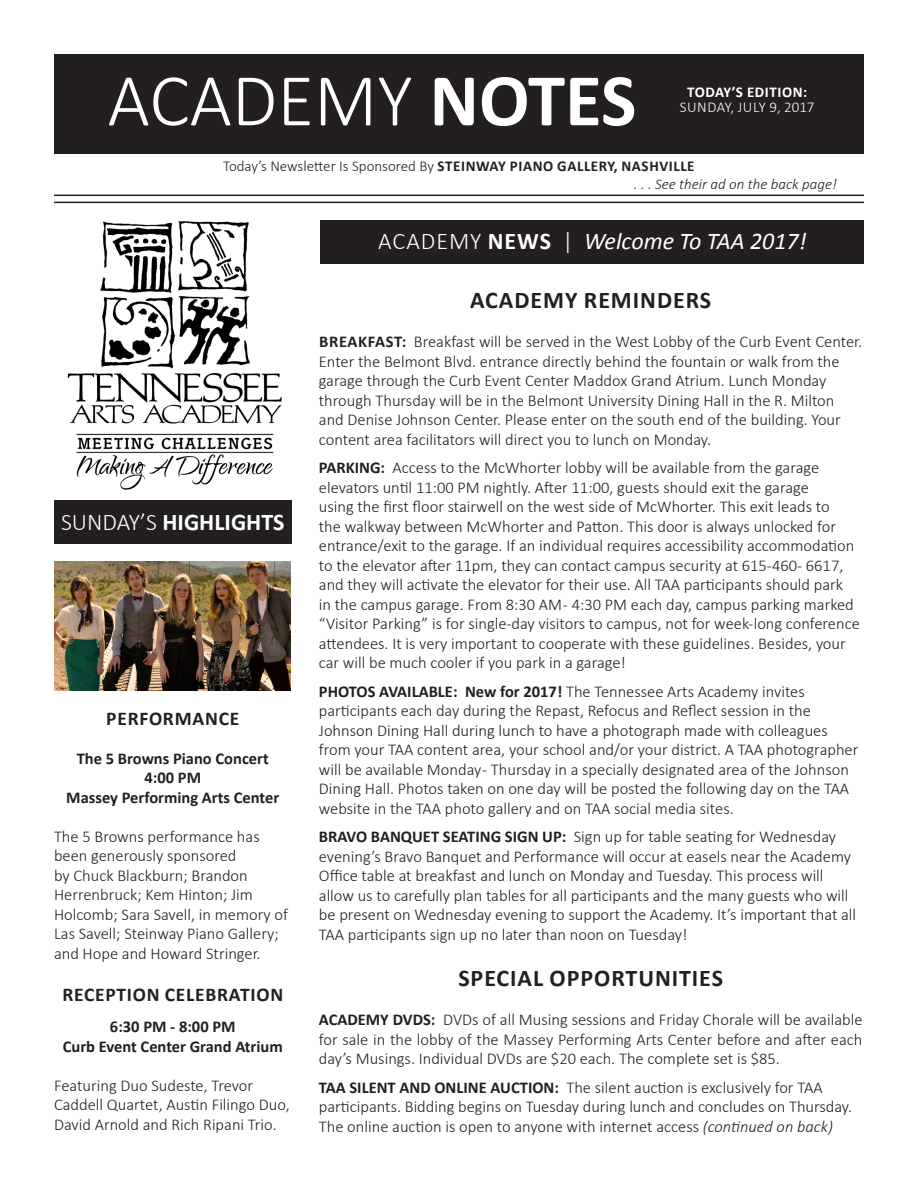
<style>
.page{position:relative;width:918px;height:1188px;background:#fff}
.page>*{position:absolute;margin:0;border:0;box-sizing:border-box;transform-origin:0 0}
.t1{font:300 75px "Calibri";color:#fff}
.t2{font:700 24px "Calibri";letter-spacing:.04em;color:#231f20}
.t3{font:italic 24px "Calibri";color:#fff}
.t4{font:700 24px "Calibri";color:#fff}
.t5{font:700 19.5px "Calibri";letter-spacing:.04em;color:#231f20}
.t6{font:300 16.5px/19.5px "Calibri";color:#231f20}
.t7{font:700 16.5px "Calibri";color:#231f20}
.t8{font:300 15px "Calibri";color:#231f20}
.t9{font:italic 300 15px "Calibri";color:#231f20}
.t10{font:300 15px "Calibri";letter-spacing:.03em;color:#fff}
.t11{font:700 15px "Calibri";letter-spacing:.04em;color:#fff}
.s1{font-weight:700}
.s2{font-weight:300}
.s3{font-weight:300;font-style:normal}
.s4{font-weight:700;font-style:normal}
.s5{font-style:italic}
</style>
<div class="page">
<hr style="left:54px;top:195px;width:810px;height:1px;background:#231f20">
<div style="left:54px;top:501px;width:238px;height:43px;background:#231f20"></div>
<img style="left:67px;top:220px;width:215px;height:270px">
<div style="left:320px;top:220px;width:544px;height:44px;background:#231f20"></div>
<hr style="left:54px;top:202px;width:810px;height:1px;background:#231f20">
<img style="left:54px;top:561px;width:237px;height:130px">
<div style="left:54px;top:54px;width:810px;height:99px;background:#231f20"></div>
<p class="t1" style="left:108px;top:54px;width:530px">ACADEMY <span class="s1">NOTES</span></p>
<p class="t11" style="left:687px;top:82px;width:122px">TODAY’S EDITION:</p>
<p class="t10" style="left:680px;top:97px;width:136px">SUNDAY, JULY 9, 2017</p>
<p class="t8" style="left:223px;top:156px;width:473px">Today’s Newsletter Is Sponsored By <span class="s1">STEINWAY PIANO GALLERY, NASHVILLE</span></p>
<p class="t9" style="left:634px;top:175px;width:205px">. . . See their ad on the back page!</p>
<p class="t4" style="left:61px;top:506px;width:225px"><span class="s2">SUNDAY’S</span> HIGHLIGHTS</p>
<p class="t5" style="left:106px;top:706px;width:134px">PERFORMANCE</p>
<p class="t7" style="left:77px;top:747px;width:194px">The 5 Browns Piano Concert</p>
<p class="t7" style="left:145px;top:767px;width:58px">4:00 PM</p>
<p class="t7" style="left:66px;top:786px;width:215px">Massey Performing Arts Center</p>
<p class="t6" style="left:54px;top:826px;width:236px">The 5 Browns performance has been generously sponsored<br>by Chuck Blackburn; Brandon<br>Herrenbruck; Kem Hinton; Jim<br>Holcomb; Sara Savell, in memory of<br>Las Savell; Steinway Piano Gallery; and Hope and Howard Stringer.</p>
<p class="t5" style="left:62px;top:982px;width:222px">RECEPTION CELEBRATION</p>
<p class="t7" style="left:110px;top:1016px;width:127px">6:30 PM - 8:00 PM</p>
<p class="t7" style="left:63px;top:1035px;width:221px">Curb Event Center Grand Atrium</p>
<p class="t6" style="left:54px;top:1075px;width:237px">Featuring Duo Sudeste, Trevor<br>Caddell Quartet, Austin Filingo Duo,<br>David Arnold and Rich Ripani Trio.</p>
<p class="t3" style="left:378px;top:224px;width:430px"><span class="s3">ACADEMY</span> <span class="s4">NEWS</span> <span class="s3">|</span> Welcome To TAA 2017!</p>
<p class="t2" style="left:470px;top:285px;width:243px">ACADEMY REMINDERS</p>
<p class="t6" style="left:319px;top:332px;width:545px"><span class="s1">BREAKFAST:</span> Breakfast will be served in the West Lobby of the Curb Event Center.<br>Enter the Belmont Blvd. entrance directly behind the fountain or walk from the garage through the Curb Event Center Maddox Grand Atrium. Lunch Monday through Thursday will be in the Belmont University Dining Hall in the R. Milton and Denise Johnson Center. Please enter on the south end of the building. Your content area facilitators will direct you to lunch on Monday.</p>
<p class="t6" style="left:319px;top:458px;width:542px"><span class="s1">PARKING:</span> Access to the McWhorter lobby will be available from the garage elevators until 11:00 PM nightly. After 11:00, guests should exit the garage<br>using the first floor stairwell on the west side of McWhorter. This exit leads to<br>the walkway between McWhorter and Patton. This door is always unlocked for entrance/exit to the garage. If an individual requires accessibility accommodation to the elevator after 11pm, they can contact campus security at 615-460- 6617, and they will activate the elevator for their use. All TAA participants should park<br>in the campus garage. From 8:30 AM - 4:30 PM each day, campus parking marked “Visitor Parking” is for single-day visitors to campus, not for week-long conference attendees. It is very important to cooperate with these guidelines. Besides, your car will be much cooler if you park in a garage!</p>
<p class="t6" style="left:319px;top:681px;width:541px"><span class="s1">PHOTOS AVAILABLE: New for 2017!</span> The Tennessee Arts Academy invites participants each day during the Repast, Refocus and Reflect session in the Johnson Dining Hall during lunch to have a photograph made with colleagues from your TAA content area, your school and/or your district. A TAA photographer will be available Monday - Thursday in a specially designated area of the Johnson Dining Hall. Photos taken on one day will be posted the following day on the TAA website in the TAA photo gallery and on TAA social media sites.</p>
<p class="t6" style="left:319px;top:827px;width:539px"><span class="s1">BRAVO BANQUET SEATING SIGN UP:</span> Sign up for table seating for Wednesday evening’s Bravo Banquet and Performance will occur at easels near the Academy Office table at breakfast and lunch on Monday and Tuesday. This process will allow us to carefully plan tables for all participants and the many guests who will be present on Wednesday evening to support the Academy. It’s important that all TAA participants sign up no later than noon on Tuesday!</p>
<p class="t2" style="left:458px;top:963px;width:266px">SPECIAL OPPORTUNITIES</p>
<p class="t6" style="left:319px;top:1010px;width:545px;text-align:justify"><span class="s1">ACADEMY DVDS:</span> DVDs of all Musing sessions and Friday Chorale will be available for sale in the lobby of the Massey Performing Arts Center before and after each day’s Musings. Individual DVDs are $20 each. The complete set is $85.</p>
<p class="t6" style="left:319px;top:1077px;width:535px"><span class="s1">TAA SILENT AND ONLINE AUCTION:</span> The silent auction is exclusively for TAA participants. Bidding begins on Tuesday during lunch and concludes on Thursday.<br>The online auction is open to anyone with internet access <span class="s5">(continued on back)</span></p>
</div>
